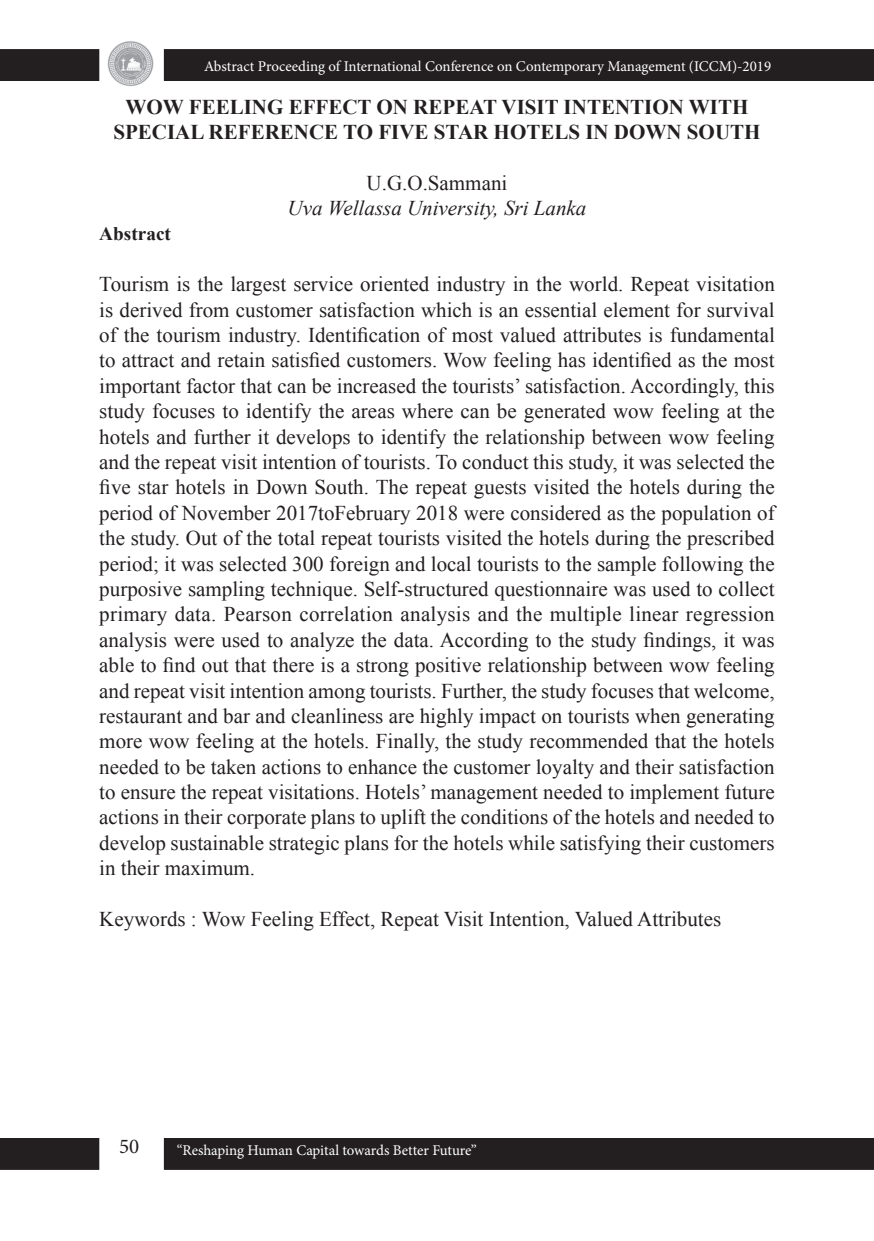
<style>
.page{position:relative;width:874px;height:1241px;background:#fff}
.page>*{position:absolute;margin:0;border:0;box-sizing:border-box;transform-origin:0 0}
.t1{font:21px/25.4px "Times New Roman";color:#231f20;text-align:justify}
.t2{font:700 21px/25.4px "Times New Roman";color:#231f20;text-align:center}
.t3{font:italic 21px "Times New Roman";color:#231f20}
.t4{font:21px "Minion Pro";color:#231f20}
.t5{font:700 19.25px "Times New Roman";color:#231f20}
.t6{font:14.88px "Minion Pro";letter-spacing:-.005em;color:#fff}
</style>
<div class="page">
<div style="left:165px;top:1138px;width:707px;height:30px;background:#231f20"></div>
<div style="left:164px;top:1137px;width:709px;height:32px;border:2px solid #231f20"></div>
<svg style="left:873px;top:1138px;width:1px;height:31px"></svg>
<div style="left:1px;top:1138px;width:97px;height:30px;background:#231f20"></div>
<div style="left:0;top:1137px;width:99px;height:32px;border:2px solid #231f20"></div>
<div style="left:165px;top:50px;width:707px;height:30px;background:#231f20"></div>
<div style="left:164px;top:49px;width:709px;height:32px;border:2px solid #231f20"></div>
<svg style="left:873px;top:49px;width:1px;height:32px"></svg>
<div style="left:1px;top:50px;width:97px;height:30px;background:#231f20"></div>
<div style="left:0;top:49px;width:99px;height:32px;border:2px solid #231f20"></div>
<img style="left:108px;top:41px;width:46px;height:45px">
<p class="t6" style="left:204px;top:57px;width:568px">Abstract Proceeding of International Conference on Contemporary Management (ICCM)-2019</p>
<p class="t2" style="left:113px;top:93px;width:648px">WOW FEELING EFFECT ON REPEAT VISIT INTENTION WITH<br>SPECIAL REFERENCE TO FIVE STAR HOTELS IN DOWN SOUTH</p>
<p class="t1" style="left:366px;top:170px;width:142px">U.G.O.Sammani</p>
<p class="t3" style="left:287px;top:193px;width:300px">Uva Wellassa University, Sri Lanka</p>
<p class="t5" style="left:99px;top:221px;width:73px">Abstract</p>
<p class="t1" style="left:99px;top:271px;width:676px">Tourism is the largest service oriented industry in the world. Repeat visitation is derived from customer satisfaction which is an essential element for survival of the tourism industry. Identification of most valued attributes is fundamental to attract and retain satisfied customers. Wow feeling has identified as the most important factor that can be increased the tourists’ satisfaction. Accordingly, this study focuses to identify the areas where can be generated wow feeling at the hotels and further it develops to identify the relationship between wow feeling and the repeat visit intention of tourists. To conduct this study, it was selected the five star hotels in Down South. The repeat guests visited the hotels during the period of November 2017toFebruary 2018 were considered as the population of the study. Out of the total repeat tourists visited the hotels during the prescribed period; it was selected 300 foreign and local tourists to the sample following the purposive sampling technique. Self-structured questionnaire was used to collect primary data. Pearson correlation analysis and the multiple linear regression analysis were used to analyze the data. According to the study findings, it was able to find out that there is a strong positive relationship between wow feeling and repeat visit intention among tourists. Further, the study focuses that welcome, restaurant and bar and cleanliness are highly impact on tourists when generating more wow feeling at the hotels. Finally, the study recommended that the hotels needed to be taken actions to enhance the customer loyalty and their satisfaction to ensure the repeat visitations. Hotels’ management needed to implement future actions in their corporate plans to uplift the conditions of the hotels and needed to develop sustainable strategic plans for the hotels while satisfying their customers in their maximum.</p>
<p class="t1" style="left:99px;top:905px;width:623px">Keywords : Wow Feeling Effect, Repeat Visit Intention, Valued Attributes</p>
<p class="t4" style="left:119px;top:1132px;width:22px">50</p>
<p class="t6" style="left:176px;top:1140px;width:301px">“Reshaping Human Capital towards Better Future”</p>
</div>
